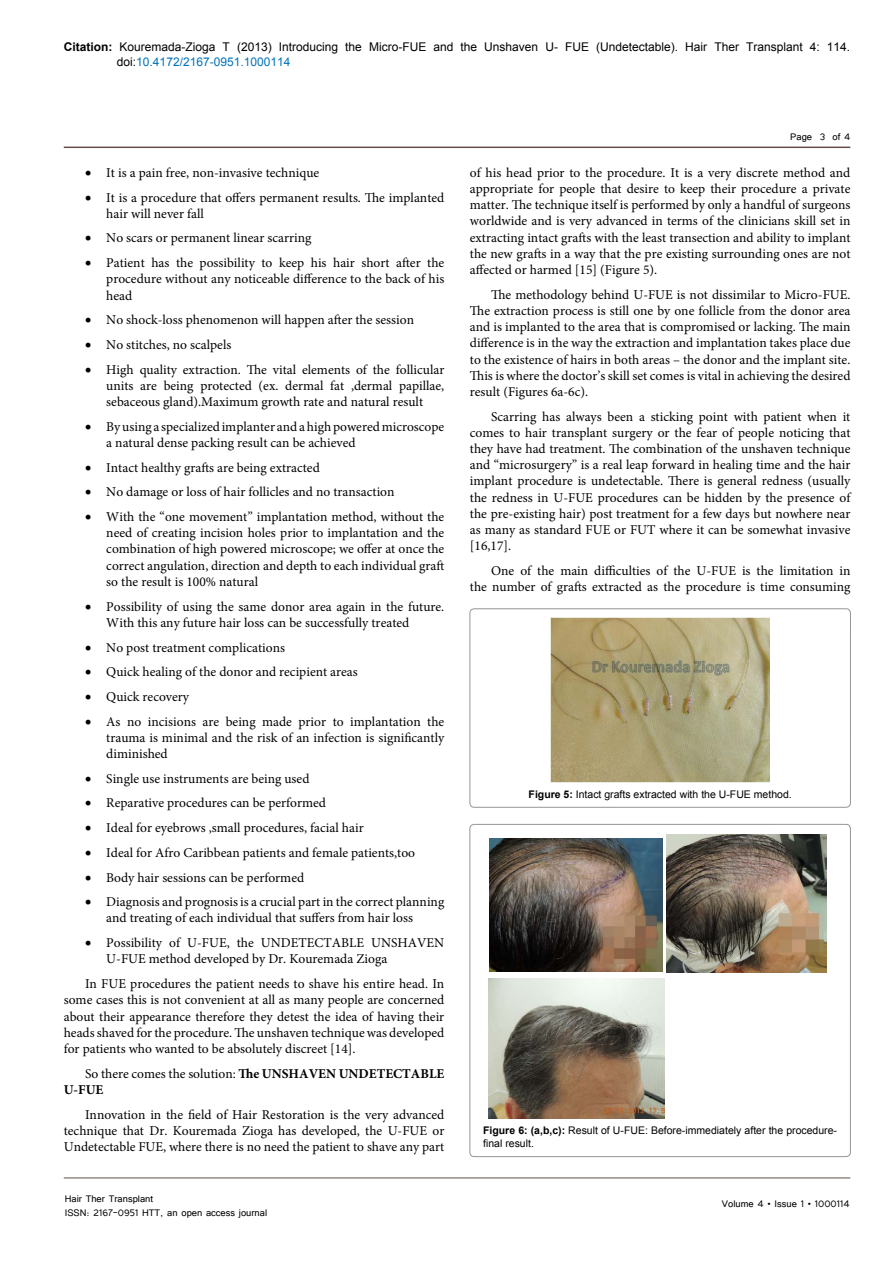
<style>
.page{position:relative;width:893px;height:1263px;background:#fff}
.page>*{position:absolute;margin:0;border:0;box-sizing:border-box;transform-origin:0 0}
.t1{font:13.5px/16.2px "Minion Pro";color:#000;text-align:justify}
.t2{font:700 13.5px/16.2px "Minion Pro";color:#000}
.t3{font:12px/15px "Arial";color:#000}
.t4{font:12px/14.4px "Tunga";color:#000}
.t5{font:10.5px/12.6px "Arial";color:#000}
.s1{font-weight:700}
.s2{color:#0072bc}
.s3{font-weight:400}
</style>
<div class="page">
<hr style="left:64px;top:147px;width:786px;height:1px;background:#624d45">
<hr style="left:64px;top:1178px;width:786px;height:1px;background:#624d45">
<div style="left:470px;top:609px;width:380px;height:198px;border:1px solid #939598;border-radius:4px"></div>
<img style="left:551px;top:618px;width:218px;height:164px">
<div style="left:470px;top:824px;width:380px;height:332px;border:1px solid #939598;border-radius:4px"></div>
<img style="left:489px;top:838px;width:173px;height:134px">
<img style="left:666px;top:834px;width:161px;height:138px">
<img style="left:489px;top:978px;width:176px;height:140px">
<p class="t3" style="left:117px;top:40px;width:735px;text-indent:-53px"><span class="s1">Citation:</span> Kouremada-Zioga T (2013) Introducing the Micro-FUE and the Unshaven U- FUE (Undetectable). Hair Ther Transplant 4: 114. doi:<span class="s2">10.4172/2167-0951.1000114</span></p>
<p class="t1" style="left:85px;top:164px;width:236px">• It is a pain free, non-invasive technique</p>
<p class="t1" style="left:106px;top:189px;width:339px;text-indent:-21px">• It is a procedure that offers permanent results. The implanted hair will never fall</p>
<p class="t1" style="left:85px;top:230px;width:228px">• No scars or permanent linear scarring</p>
<p class="t1" style="left:106px;top:255px;width:339px;text-indent:-21px">• Patient has the possibility to keep his hair short after the procedure without any noticeable difference to the back of his head</p>
<p class="t1" style="left:85px;top:312px;width:331px">• No shock-loss phenomenon will happen after the session</p>
<p class="t1" style="left:85px;top:337px;width:148px">• No stitches, no scalpels</p>
<p class="t1" style="left:106px;top:361px;width:340px;text-indent:-21px">• High quality extraction. The vital elements of the follicular units are being protected (ex. dermal fat ,dermal papillae, sebaceous gland).Maximum growth rate and natural result</p>
<p class="t1" style="left:106px;top:418px;width:340px;text-indent:-21px">• By using a specialized implanter and a high powered microscope a natural dense packing result can be achieved</p>
<p class="t1" style="left:85px;top:459px;width:236px">• Intact healthy grafts are being extracted</p>
<p class="t1" style="left:85px;top:484px;width:311px">• No damage or loss of hair follicles and no transaction</p>
<p class="t1" style="left:106px;top:509px;width:340px;text-indent:-21px">• With the “one movement” implantation method, without the need of creating incision holes prior to implantation and the combination of high powered microscope; we offer at once the correct angulation, direction and depth to each individual graft so the result is 100% natural</p>
<p class="t1" style="left:106px;top:598px;width:340px;text-indent:-21px">• Possibility of using the same donor area again in the future.<br>With this any future hair loss can be successfully treated</p>
<p class="t1" style="left:85px;top:639px;width:201px">• No post treatment complications</p>
<p class="t1" style="left:85px;top:664px;width:274px">• Quick healing of the donor and recipient areas</p>
<p class="t1" style="left:85px;top:688px;width:106px">• Quick recovery</p>
<p class="t1" style="left:106px;top:713px;width:339px;text-indent:-21px">• As no incisions are being made prior to implantation the trauma is minimal and the risk of an infection is significantly diminished</p>
<p class="t1" style="left:85px;top:770px;width:226px">• Single use instruments are being used</p>
<p class="t1" style="left:85px;top:795px;width:242px">• Reparative procedures can be performed</p>
<p class="t1" style="left:85px;top:820px;width:280px">• Ideal for eyebrows ,small procedures, facial hair</p>
<p class="t1" style="left:85px;top:844px;width:332px">• Ideal for Afro Caribbean patients and female patients,too</p>
<p class="t1" style="left:85px;top:869px;width:221px">• Body hair sessions can be performed</p>
<p class="t1" style="left:106px;top:894px;width:339px;text-indent:-21px">• Diagnosis and prognosis is a crucial part in the correct planning and treating of each individual that suffers from hair loss</p>
<p class="t1" style="left:106px;top:935px;width:339px;text-indent:-21px">• Possibility of U-FUE, the UNDETECTABLE UNSHAVEN<br>U-FUE method developed by Dr. Kouremada Zioga</p>
<p class="t1" style="left:64px;top:976px;width:382px;text-indent:21px">In FUE procedures the patient needs to shave his entire head. In some cases this is not convenient at all as many people are concerned about their appearance therefore they detest the idea of having their heads shaved for the procedure. The unshaven technique was developed for patients who wanted to be absolutely discreet [14].</p>
<p class="t2" style="left:64px;top:1065px;width:382px;text-indent:21px"><span class="s3">So there comes the solution:</span> The UNSHAVEN UNDETECTABLE<br>U-FUE</p>
<p class="t1" style="left:64px;top:1106px;width:382px;text-indent:21px">Innovation in the field of Hair Restoration is the very advanced technique that Dr. Kouremada Zioga has developed, the U-FUE or Undetectable FUE, where there is no need the patient to shave any part</p>
<p class="t4" style="left:65px;top:1190px;width:204px">Hair Ther Transplant<br>ISSN: 2167-0951 HTT, an open access journal</p>
<p class="t4" style="left:790px;top:128px;width:62px">Page 3 of 4</p>
<p class="t1" style="left:470px;top:164px;width:382px">of his head prior to the procedure. It is a very discrete method and appropriate for people that desire to keep their procedure a private matter. The technique itself is performed by only a handful of surgeons worldwide and is very advanced in terms of the clinicians skill set in extracting intact grafts with the least transection and ability to implant the new grafts in a way that the pre existing surrounding ones are not affected or harmed [15] (Figure 5).</p>
<p class="t1" style="left:470px;top:286px;width:382px;text-indent:21px">The methodology behind U-FUE is not dissimilar to Micro-FUE.<br>The extraction process is still one by one follicle from the donor area and is implanted to the area that is compromised or lacking. The main difference is in the way the extraction and implantation takes place due to the existence of hairs in both areas – the donor and the implant site.<br>This is where the doctor’s skill set comes is vital in achieving the desired result (Figures 6a-6c).</p>
<p class="t1" style="left:470px;top:408px;width:382px;text-indent:21px">Scarring has always been a sticking point with patient when it comes to hair transplant surgery or the fear of people noticing that they have had treatment. The combination of the unshaven technique and “microsurgery” is a real leap forward in healing time and the hair implant procedure is undetectable. There is general redness (usually the redness in U-FUE procedures can be hidden by the presence of the pre-existing hair) post treatment for a few days but nowhere near as many as standard FUE or FUT where it can be somewhat invasive [16,17].</p>
<p class="t1" style="left:470px;top:563px;width:382px;text-align:right">One of the main difficulties of the U-FUE is the limitation in<br>the number of grafts extracted as the procedure is time consuming</p>
<p class="t5" style="left:529px;top:788px;width:265px"><span class="s1">Figure 5:</span> Intact grafts extracted with the U-FUE method.</p>
<p class="t5" style="left:483px;top:1124px;width:355px"><span class="s1">Figure 6: (a,b,c):</span> Result of U-FUE: Before-immediately after the procedure&shy;final result.</p>
<p class="t4" style="left:722px;top:1196px;width:129px">Volume 4 • Issue 1 • 1000114</p>
</div>
